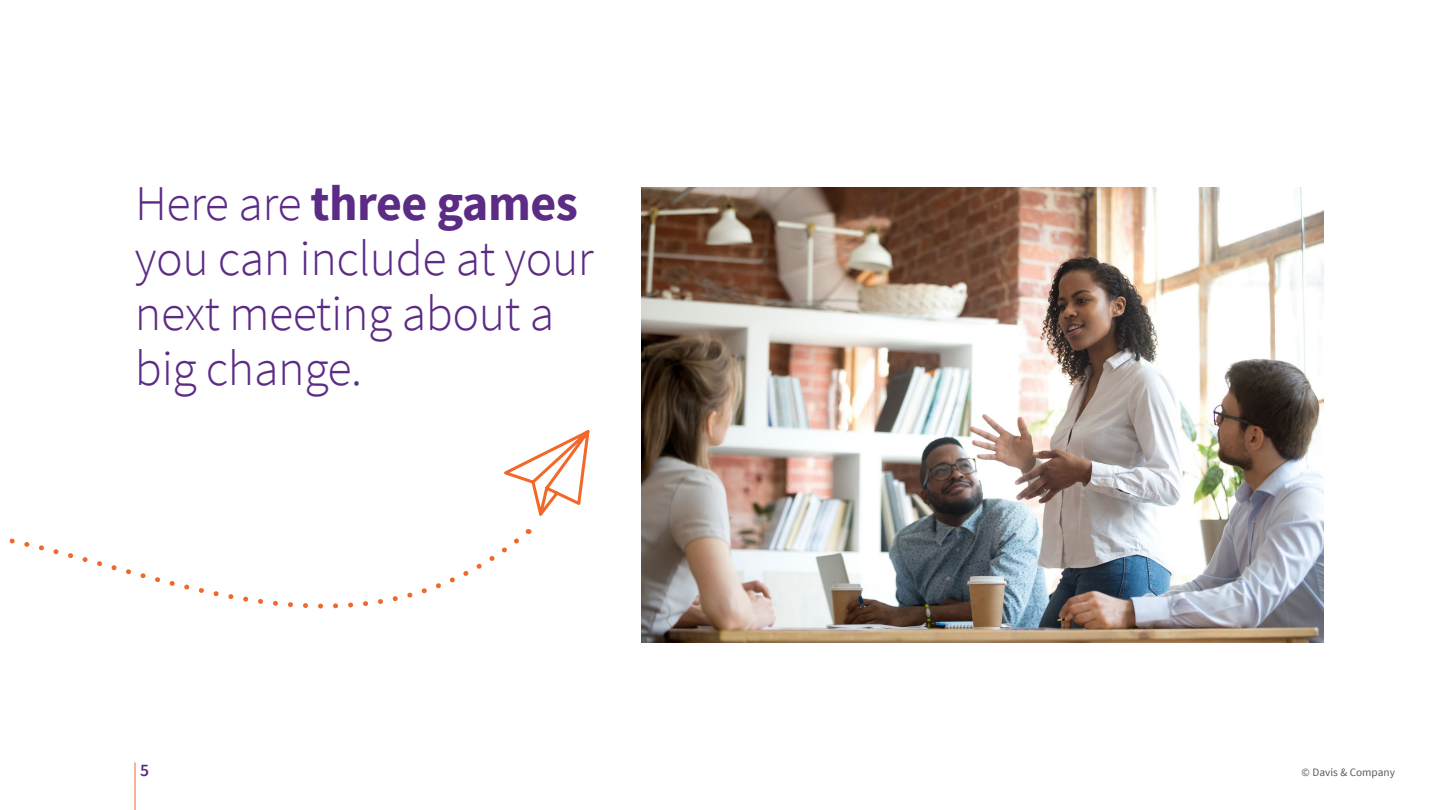
<style>
.page{position:relative;width:1440px;height:810px;background:#fff}
.page>*{position:absolute;margin:0;border:0;box-sizing:border-box;transform-origin:0 0}
.t1{font:300 50px/55px "Source Sans Pro";letter-spacing:-.01em;color:#5c2b85}
.t2{font:600 17.5px "Source Sans Pro";color:#5c2b85}
.t3{font:11.25px "Source Sans Pro";color:#58595b}
.s1{font-weight:700}
</style>
<div class="page">
<img style="left:641px;top:187px;width:683px;height:455px">
<hr style="left:135px;top:762px;width:1px;height:48px;background:#f2682b">
<svg style="left:9px;top:538px;width:510px;height:71px"></svg>
<svg style="left:504px;top:430px;width:86px;height:104px"></svg>
<p class="t1" style="left:135px;top:176px;width:460px">Here are <span class="s1">three games </span>you can include at your next meeting about a big change.</p>
<p class="t2" style="left:140px;top:759px;width:10px">5</p>
<p class="t3" style="left:1302px;top:765px;width:95px">© Davis &amp; Company</p>
</div>
